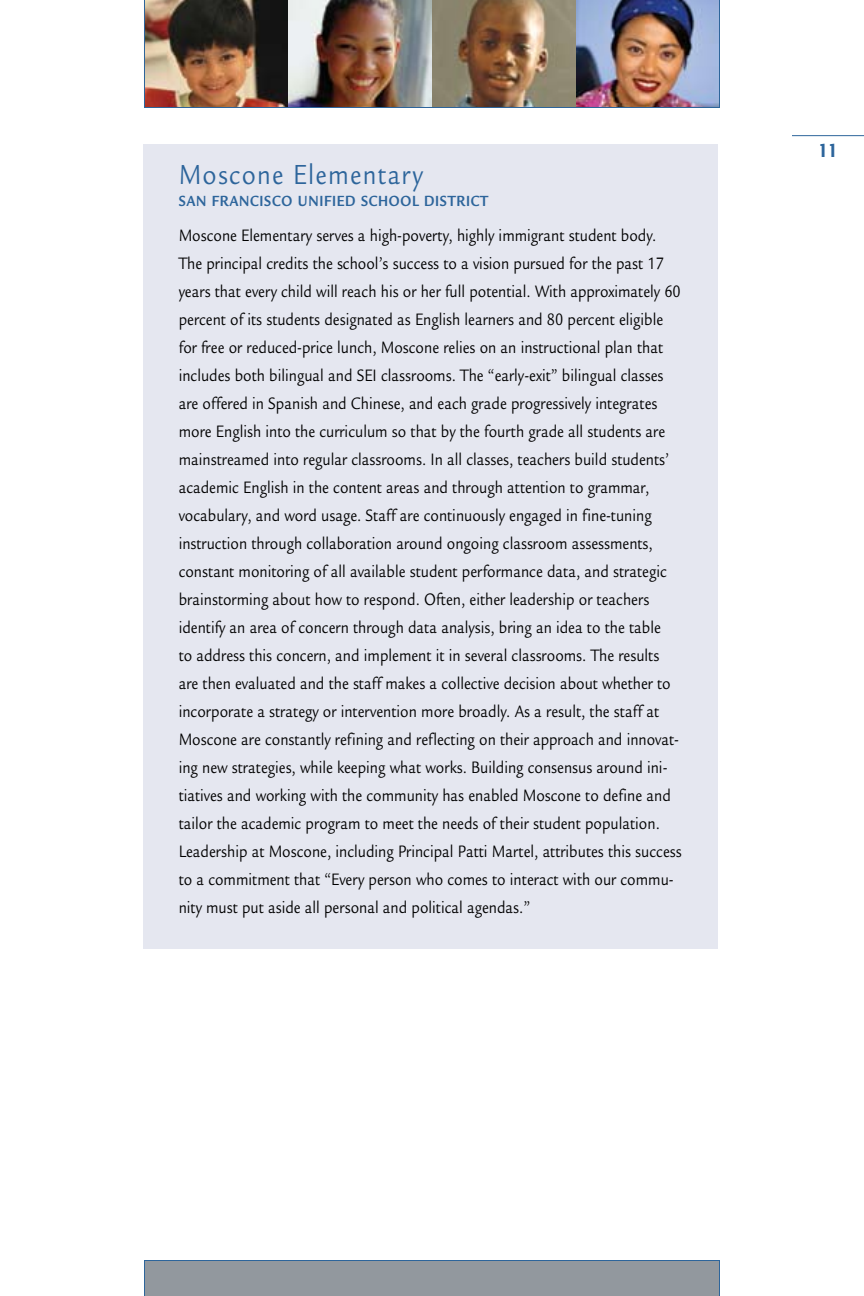
<style>
.page{position:relative;width:864px;height:1296px;background:#fff}
.page>*{position:absolute;margin:0;border:0;box-sizing:border-box;transform-origin:0 0}
.t1{font:30px "Legacy Sans";letter-spacing:.05em;color:#2d659b;scale:.85 1}
.t2{font:18px/28px "Legacy Sans";color:#000;scale:.85 1}
.t3{font:700 18px "Lucida Sans";color:#2d659b;scale:.8 1}
.t4{font:700 16px "Legacy Sans";letter-spacing:.05em;color:#2d659b;scale:.85 1}
</style>
<div class="page">
<hr style="left:792px;top:135px;width:72px;height:1px;background:#2d659b">
<div style="left:143px;top:144px;width:574px;height:804px;background:#e5e7f0"></div>
<div style="left:144px;top:1260px;width:576px;height:36px;background:#92989e"></div>
<img style="left:144px;top:0;width:576px;height:108px">
<h1 class="t1" style="left:179px;top:157px;width:289px">Moscone Elementary</h1>
<p class="t4" style="left:179px;top:192px;width:362px">SAN FRANCISCO UNIFIED SCHOOL DISTRICT</p>
<p class="t2" style="left:179px;top:222px;width:593px">Moscone Elementary serves a high-poverty, highly immigrant student body.<br>The principal credits the school’s success to a vision pursued for the past 17 years that every child will reach his or her full potential. With approximately 60 percent of its students designated as English learners and 80 percent eligible for free or reduced-price lunch, Moscone relies on an instructional plan that includes both bilingual and SEI classrooms. The “early-exit” bilingual classes are offered in Spanish and Chinese, and each grade progressively integrates more English into the curriculum so that by the fourth grade all students are mainstreamed into regular classrooms. In all classes, teachers build students’ academic English in the content areas and through attention to grammar, vocabulary, and word usage. Staff are continuously engaged in fine-tuning instruction through collaboration around ongoing classroom assessments, constant monitoring of all available student performance data, and strategic brainstorming about how to respond. Often, either leadership or teachers identify an area of concern through data analysis, bring an idea to the table<br>to address this concern, and implement it in several classrooms. The results are then evaluated and the staff makes a collective decision about whether to incorporate a strategy or intervention more broadly. As a result, the staff at Moscone are constantly refining and reflecting on their approach and innovat&shy;ing new strategies, while keeping what works. Building consensus around ini&shy;tiatives and working with the community has enabled Moscone to define and tailor the academic program to meet the needs of their student population.<br>Leadership at Moscone, including Principal Patti Martel, attributes this success to a commitment that “Every person who comes to interact with our commu&shy;nity must put aside all personal and political agendas.”</p>
<p class="t3" style="left:818px;top:141px;width:26px">11</p>
</div>
